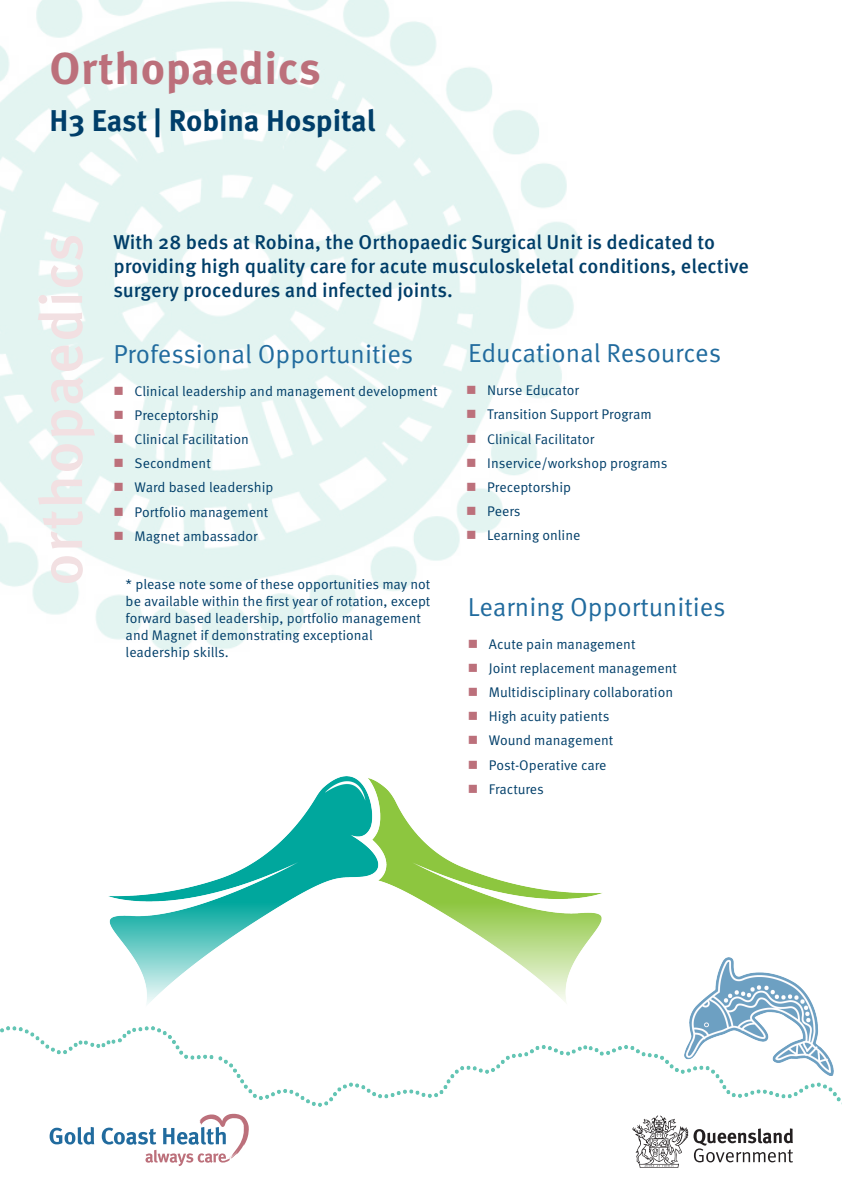
<style>
.page{position:relative;width:842px;height:1192px;background:#fff}
.page>*{position:absolute;margin:0;border:0;box-sizing:border-box;transform-origin:0 0}
.Service-title-SIDE{font:500 60px "Meta Pro";letter-spacing:.01em;color:#f2e0e2}
.Service-title{font:700 45px "Meta Pro";letter-spacing:.01em;color:#bc707b}
.Unit-Location{font:700 30px "Meta Pro";letter-spacing:-.005em;color:#003e69}
.Headings{font:26px "Meta Pro Norm";color:#216b9e}
.Intro-Paragraph{font:500 20px/24px "Meta Pro";color:#003e69}
.Bullet-text{font:14px/17px "Meta Pro Norm";color:#003e69}
</style>
<div class="page">
<svg style="left:50px;top:1127px;width:44px;height:18px"></svg>
<svg style="left:102px;top:1113px;width:147px;height:53px"></svg>
<svg style="left:632px;top:1115px;width:161px;height:53px"></svg>
<img style="left:0;top:0;width:579px;height:651px">
<img style="left:0;top:1027px;width:842px;height:79px">
<img style="left:685px;top:958px;width:149px;height:117px">
<img style="left:109px;top:777px;width:493px;height:126px">
<svg style="left:109px;top:903px;width:493px;height:101px"></svg>
<svg style="left:469px;top:640px;width:8px;height:8px"></svg>
<svg style="left:469px;top:784px;width:8px;height:9px"></svg>
<svg style="left:115px;top:387px;width:8px;height:8px"></svg>
<svg style="left:115px;top:411px;width:8px;height:8px"></svg>
<svg style="left:115px;top:435px;width:8px;height:8px"></svg>
<svg style="left:115px;top:459px;width:8px;height:8px"></svg>
<svg style="left:115px;top:483px;width:8px;height:8px"></svg>
<svg style="left:115px;top:507px;width:8px;height:8px"></svg>
<svg style="left:115px;top:531px;width:8px;height:9px"></svg>
<svg style="left:467px;top:386px;width:8px;height:8px"></svg>
<svg style="left:467px;top:410px;width:8px;height:8px"></svg>
<svg style="left:467px;top:434px;width:8px;height:9px"></svg>
<svg style="left:467px;top:458px;width:8px;height:9px"></svg>
<svg style="left:467px;top:482px;width:8px;height:9px"></svg>
<svg style="left:467px;top:507px;width:8px;height:8px"></svg>
<svg style="left:467px;top:531px;width:8px;height:8px"></svg>
<p class="Service-title" style="left:50px;top:33px;width:273px">Orthopaedics</p>
<p class="Unit-Location" style="left:50px;top:97px;width:327px">H3 East | Robina Hospital</p>
<p class="Service-title-SIDE" style="left:15px;top:586px;width:354px;rotate:-90deg">orthopaedics</p>
<p class="Intro-Paragraph" style="left:113px;top:229px;width:637px">With 28 beds at Robina, the Orthopaedic Surgical Unit is dedicated to providing high quality care for acute musculoskeletal conditions, elective surgery procedures and infected joints.</p>
<p class="Headings" style="left:113px;top:334px;width:301px">Professional Opportunities</p>
<p class="Bullet-text" style="left:135px;top:382px;width:305px">Clinical leadership and management development</p>
<p class="Bullet-text" style="left:135px;top:406px;width:85px">Preceptorship</p>
<p class="Bullet-text" style="left:135px;top:430px;width:116px">Clinical Facilitation</p>
<p class="Bullet-text" style="left:135px;top:454px;width:78px">Secondment</p>
<p class="Bullet-text" style="left:135px;top:478px;width:140px">Ward based leadership</p>
<p class="Bullet-text" style="left:135px;top:502px;width:135px">Portfolio management</p>
<p class="Bullet-text" style="left:135px;top:526px;width:125px">Magnet ambassador</p>
<p class="Bullet-text" style="left:126px;top:575px;width:306px">* please note some of these opportunities may not be available within the first year of rotation, except forward based leadership, portfolio management and Magnet if demonstrating exceptional leadership skills.</p>
<p class="Headings" style="left:468px;top:333px;width:255px">Educational Resources</p>
<p class="Bullet-text" style="left:487px;top:381px;width:93px">Nurse Educator</p>
<p class="Bullet-text" style="left:487px;top:405px;width:166px">Transition Support Program</p>
<p class="Bullet-text" style="left:487px;top:429px;width:109px">Clinical Facilitator</p>
<p class="Bullet-text" style="left:487px;top:453px;width:182px">Inservice/workshop programs</p>
<p class="Bullet-text" style="left:487px;top:477px;width:85px">Preceptorship</p>
<p class="Bullet-text" style="left:487px;top:502px;width:35px">Peers</p>
<p class="Bullet-text" style="left:487px;top:526px;width:95px">Learning online</p>
<p class="Headings" style="left:468px;top:587px;width:259px">Learning Opportunities</p>
<p class="Bullet-text" style="left:489px;top:635px;width:148px">Acute pain management</p>
<p class="Bullet-text" style="left:489px;top:659px;width:190px">Joint replacement management</p>
<p class="Bullet-text" style="left:489px;top:683px;width:186px">Multidisciplinary collaboration</p>
<p class="Bullet-text" style="left:489px;top:707px;width:122px">High acuity patients</p>
<p class="Bullet-text" style="left:489px;top:731px;width:126px">Wound management</p>
<p class="Bullet-text" style="left:489px;top:755px;width:119px">Post-Operative care</p>
<p class="Bullet-text" style="left:489px;top:779px;width:56px">Fractures</p>
</div>
